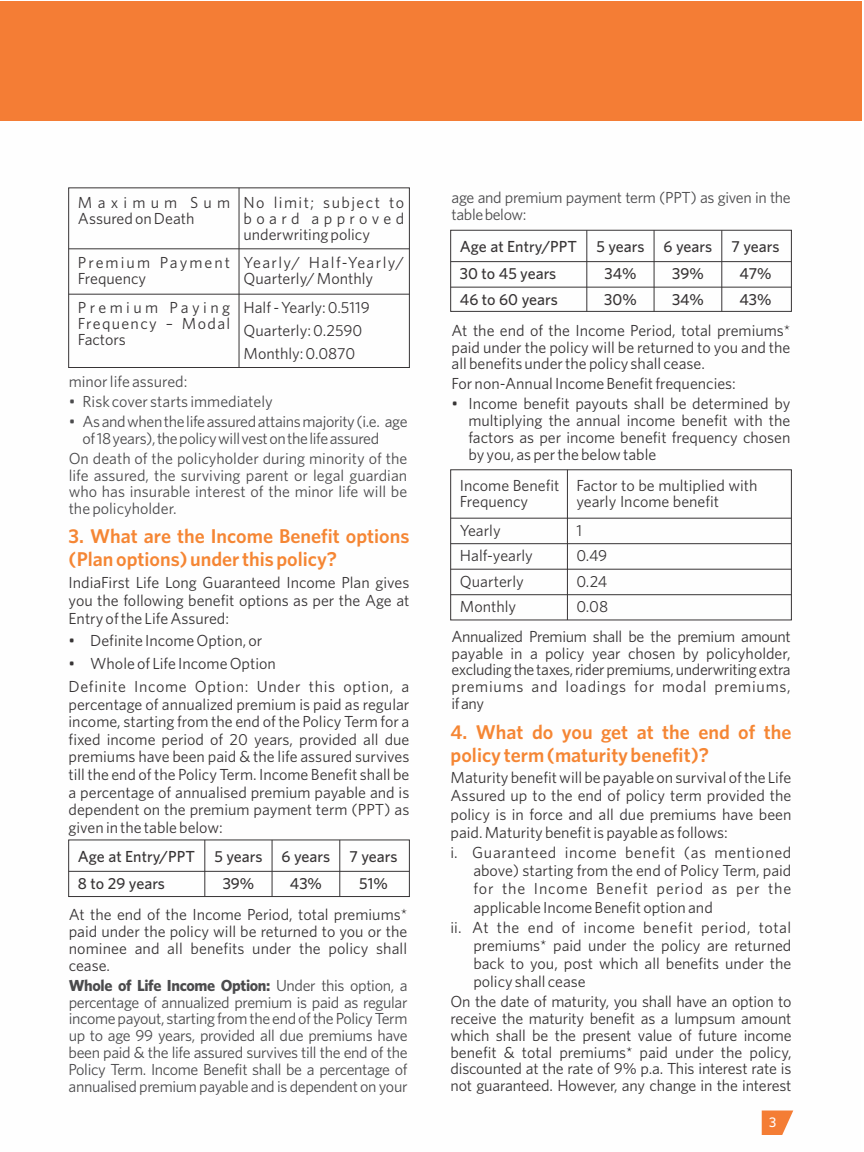
<style>
.page{position:relative;width:864px;height:1152px;background:#fff}
.page>*{position:absolute;margin:0;border:0;box-sizing:border-box;transform-origin:0 0}
.t1{font:600 20px/23px "Whitney";color:#f58634}
.t2{font:16px/16.8px "Whitney";color:#373435;text-align:justify}
.t3{font:16px/16.8px "Whitney";letter-spacing:-.025em;color:#4b4b4d}
.t4{font:500 16px/27.6px "Whitney";color:#373435;text-align:center}
.t5{font:16px/22.8px "Whitney";letter-spacing:.04em;color:#373435}
.t6{font:16px "Whitney";color:#4b4b4d}
.t7{font:16px/16px "Whitney";letter-spacing:.115em;color:#373435}
.t8{font:500 14px "Whitney";color:#fefefe}
.s1{font-weight:700}
</style>
<div class="page">
<div style="left:0;top:1px;width:861px;height:119px;background:#f47d35"></div>
<svg style="left:762px;top:1111px;width:31px;height:24px"></svg>
<div style="left:68px;top:187px;width:342px;height:181px;border:1px solid #373435"></div>
<hr style="left:239px;top:188px;width:1px;height:180px;background:#373435">
<hr style="left:69px;top:248px;width:340px;height:1px;background:#373435">
<hr style="left:69px;top:294px;width:340px;height:1px;background:#373435">
<div style="left:68px;top:839px;width:342px;height:58px;border:1px solid #373435"></div>
<hr style="left:204px;top:840px;width:1px;height:57px;background:#373435">
<hr style="left:69px;top:871px;width:340px;height:1px;background:#373435">
<hr style="left:272px;top:840px;width:1px;height:57px;background:#373435">
<hr style="left:339px;top:840px;width:1px;height:57px;background:#373435">
<div style="left:450px;top:230px;width:342px;height:82px;border:1px solid #373435"></div>
<div style="left:450px;top:469px;width:342px;height:151px;border:1px solid #373435"></div>
<hr style="left:586px;top:230px;width:1px;height:81px;background:#373435">
<hr style="left:451px;top:261px;width:340px;height:1px;background:#373435">
<hr style="left:451px;top:287px;width:340px;height:1px;background:#373435">
<hr style="left:451px;top:518px;width:340px;height:1px;background:#373435">
<hr style="left:451px;top:543px;width:340px;height:1px;background:#373435">
<hr style="left:451px;top:569px;width:340px;height:1px;background:#373435">
<hr style="left:451px;top:594px;width:340px;height:1px;background:#373435">
<hr style="left:654px;top:230px;width:1px;height:81px;background:#373435">
<hr style="left:567px;top:470px;width:1px;height:150px;background:#373435">
<hr style="left:721px;top:230px;width:1px;height:81px;background:#373435">
<p class="t2" style="left:78px;top:196px;width:154px;line-height:16px">Maximum Sum<br>Assured on Death</p>
<p class="t7" style="left:78px;top:256px;width:154px">Premium Payment<br>Frequency</p>
<p class="t2" style="left:78px;top:301px;width:154px;line-height:16px">Premium Paying Frequency – Modal Factors</p>
<p class="t2" style="left:244px;top:196px;width:162px;line-height:16px">No limit; subject to board approved underwriting policy</p>
<p class="t2" style="left:244px;top:256px;width:162px;line-height:16px">Yearly/ Half-Yearly/<br>Quarterly/ Monthly</p>
<p class="t2" style="left:244px;top:297px;width:128px;line-height:23px;text-align:left">Half - Yearly: 0.5119<br>Quarterly: 0.2590<br>Monthly: 0.0870</p>
<p class="t6" style="left:69px;top:376px;width:120px">minor life assured:</p>
<p class="t6" style="left:69px;top:396px;width:206px">• Risk cover starts immediately</p>
<p class="t3" style="left:83px;top:414px;width:327px;text-indent:-14px">• Asandwhenthelifeassuredattainsmajority(i.e. age of18years),thepolicywillvestonthelifeassured</p>
<p class="t3" style="left:69px;top:451px;width:340px;text-align:justify">On death of the policyholder during minority of the life assured, the surviving parent or legal guardian who has insurable interest of the minor life will be the policyholder.</p>
<p class="t1" style="left:69px;top:526px;width:342px">3. What are the Income Benefit options (Plan options) under this policy?</p>
<p class="t2" style="left:69px;top:575px;width:342px;line-height:17.6px">IndiaFirst Life Long Guaranteed Income Plan gives you the following benefit options as per the Age at Entry of the Life Assured:</p>
<p class="t2" style="left:69px;top:634px;width:195px">• Definite Income Option, or</p>
<p class="t5" style="left:69px;top:653px;width:342px">• Whole of Life Income Option<br>Definite Income Option: Under this option, a</p>
<p class="t2" style="left:69px;top:696px;width:342px;line-height:17.6px">percentage of annualized premium is paid as regular income, starting from the end of the Policy Term for a fixed income period of 20 years, provided all due premiums have been paid &amp; the life assured survives till the end of the Policy Term. Income Benefit shall be a percentage of annualised premium payable and is dependent on the premium payment term (PPT) as given in the table below:</p>
<p class="t4" style="left:78px;top:843px;width:119px;text-align:left">Age at Entry/PPT<br>8 to 29 years</p>
<p class="t4" style="left:214px;top:843px;width:50px">5 years<br>39%</p>
<p class="t4" style="left:282px;top:843px;width:50px">6 years<br>43%</p>
<p class="t4" style="left:349px;top:843px;width:50px">7 years<br>51%</p>
<p class="t2" style="left:69px;top:908px;width:340px">At the end of the Income Period, total premiums* paid under the policy will be returned to you or the nominee and all benefits under the policy shall cease.</p>
<p class="t3" style="left:69px;top:978px;width:340px;text-align:justify"><span class="s1">Whole of Life Income Option:</span> Under this option, a percentage of annualized premium is paid as regular incomepayout, startingfromthe endofthePolicyTerm up to age 99 years, provided all due premiums have been paid &amp; the life assured survives till the end of the Policy Term. Income Benefit shall be a percentage of annualised premium payable and is dependent on your</p>
<p class="t3" style="left:452px;top:190px;width:341px">age and premium payment term (PPT) as given in the tablebelow:</p>
<p class="t4" style="left:460px;top:234px;width:119px">Age at Entry/PPT</p>
<p class="t4" style="left:460px;top:262px;width:99px;line-height:25.6px;text-align:left">30 to 45 years<br>46 to 60 years</p>
<p class="t4" style="left:596px;top:234px;width:50px">5 years<br>34%</p>
<p class="t4" style="left:604px;top:287px;width:34px">30%</p>
<p class="t4" style="left:664px;top:234px;width:50px">6 years<br>39%</p>
<p class="t4" style="left:672px;top:287px;width:34px">34%</p>
<p class="t4" style="left:731px;top:234px;width:50px">7 years<br>47%</p>
<p class="t4" style="left:740px;top:287px;width:34px">43%</p>
<p class="t2" style="left:452px;top:323px;width:340px">At the end of the Income Period, total premiums* paid under the policy will be returned to you and the all benefits under the policy shall cease.</p>
<p class="t2" style="left:452px;top:377px;width:286px">For non-Annual Income Benefit frequencies:</p>
<p class="t2" style="left:468px;top:397px;width:324px;text-indent:-17px">• Income benefit payouts shall be determined by multiplying the annual income benefit with the factors as per income benefit frequency chosen by you, as per the below table</p>
<p class="t2" style="left:576px;top:479px;width:183px;line-height:16px">Factor to be multiplied with yearly Income benefit</p>
<p class="t2" style="left:460px;top:519px;width:75px;line-height:25.6px;text-align:left">Yearly<br>Half-yearly<br>Quarterly<br>Monthly</p>
<p class="t2" style="left:576px;top:519px;width:33px;line-height:25.6px;text-align:left">1<br>0.49<br>0.24<br>0.08</p>
<p class="t2" style="left:452px;top:629px;width:341px">Annualized Premium shall be the premium amount payable in a policy year chosen by policyholder, excludingthetaxes,riderpremiums,underwritingextra premiums and loadings for modal premiums, ifany</p>
<p class="t1" style="left:451px;top:722px;width:342px">4. What do you get at the end of the policy term (maturity benefit)?</p>
<p class="t2" style="left:451px;top:770px;width:342px;line-height:18.2px">Maturity benefit will be payable on survival of the Life Assured up to the end of policy term provided the policy is in force and all due premiums have been paid. Maturity benefit is payable as follows:</p>
<p class="t2" style="left:473px;top:844px;width:320px;line-height:18.2px;text-indent:-23px">i. Guaranteed income benefit (as mentioned above) starting from the end of Policy Term, paid for the Income Benefit period as per the applicable Income Benefit option and</p>
<p class="t2" style="left:473px;top:919px;width:320px;line-height:18.2px;text-indent:-23px">ii. At the end of income benefit period, total premiums* paid under the policy are returned back to you, post which all benefits under the policy shall cease</p>
<p class="t2" style="left:450px;top:995px;width:343px">On the date of maturity, you shall have an option to receive the maturity benefit as a lumpsum amount which shall be the present value of future income benefit &amp; total premiums* paid under the policy, discounted at the rate of 9% p.a. This interest rate is not guaranteed. However, any change in the interest</p>
<p class="t2" style="left:460px;top:479px;width:101px;line-height:16px">Income Benefit<br>Frequency</p>
<p class="t8" style="left:769px;top:1117px;width:9px">3</p>
</div>
